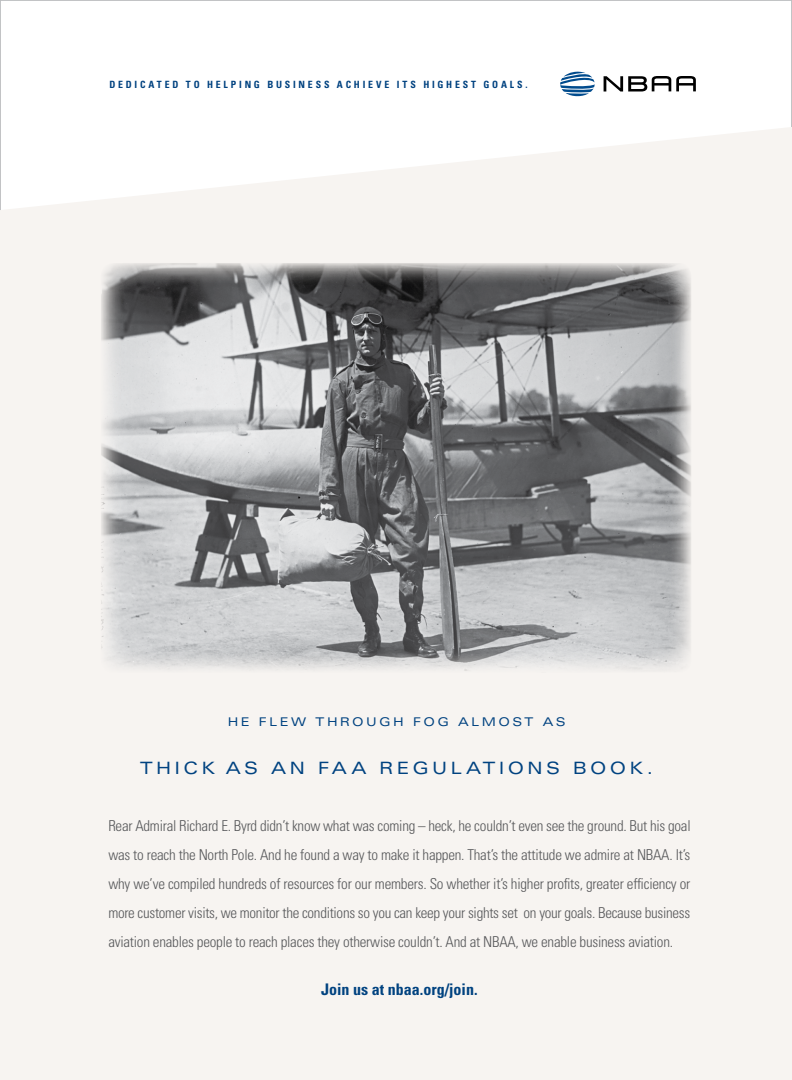
<style>
.page{position:relative;width:792px;height:1080px;background:#fff}
.page>*{position:absolute;margin:0;border:0;box-sizing:border-box;transform-origin:0 0}
.t1{font:expanded 17px "Univers";letter-spacing:.2em;color:#004280}
.t2{font:700 condensed 16px "Univers";color:#004280}
.t3{font:300 condensed 15px/29px "Univers";letter-spacing:-.015em;color:#58595b;text-align:justify}
.t4{font:expanded 12px "Univers";letter-spacing:.205em;color:#004280}
.t5{font:700 condensed 10px "Univers";letter-spacing:.285em;color:#004280}
</style>
<div class="page">
<div style="left:0;top:0;width:792px;height:1080px;background:#fff;border:1px solid #bcbec0"></div>
<div style="left:0;top:127px;width:792px;height:953px;background:#f7f4f1"></div>
<img style="left:101px;top:263px;width:590px;height:410px">
<svg style="left:560px;top:72px;width:35px;height:24px"></svg>
<svg style="left:604px;top:76px;width:92px;height:16px"></svg>
<p class="t5" style="left:109px;top:78px;width:420px">DEDICATED TO HELPING BUSINESS ACHIEVE ITS HIGHEST GOALS.</p>
<p class="t4" style="left:228px;top:715px;width:339px">HE FLEW THROUGH FOG ALMOST AS</p>
<p class="t1" style="left:140px;top:758px;width:515px">THICK AS AN FAA REGULATIONS BOOK.</p>
<p class="t3" style="left:108px;top:811px;width:584px">Rear Admiral Richard E. Byrd didn’t know what was coming – heck, he couldn’t even see the ground. But his goal was to reach the North Pole. And he found a way to make it happen. That’s the attitude we admire at NBAA. It’s why we’ve compiled hundreds of resources for our members. So whether it’s higher profits, greater efficiency or more customer visits, we monitor the conditions so you can keep your sights set on your goals. Because business aviation enables people to reach places they otherwise couldn’t. And at NBAA, we enable business aviation.</p>
<p class="t2" style="left:321px;top:980px;width:158px">Join us at nbaa.org/join.</p>
</div>
